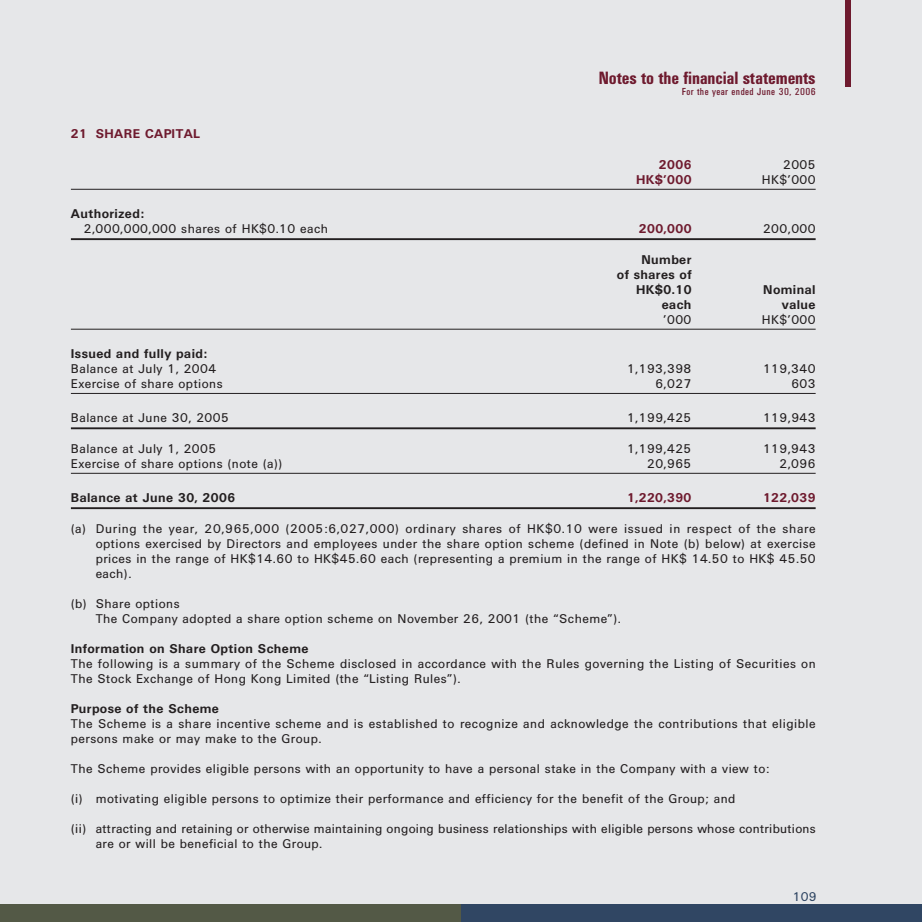
<style>
.page{position:relative;width:922px;height:922px;background:#fff}
.page>*{position:absolute;margin:0;border:0;box-sizing:border-box;transform-origin:0 0}
.t1{font:700 17.5px "Univers Condensed BQ";letter-spacing:-.005em;color:#6e1a2e}
.t2{font:12.5px/15px "Univers BQ";letter-spacing:.035em;color:#231f20}
.t3{font:700 12.5px/15px "Univers BQ";letter-spacing:.035em;color:#231f20;text-align:right}
.t4{font:700 12.5px "Univers BQ";letter-spacing:.035em;color:#6e1a2e}
.t5{font:12.5px "Univers BQ";color:#304663}
.t6{font:10px "Univers Condensed BQ";letter-spacing:.035em;color:#6e1a2e}
</style>
<div class="page">
<div style="left:0;top:0;width:921px;height:921px;background:#e6e7e9"></div>
<div style="left:0;top:904px;width:461px;height:17px;background:#535946"></div>
<div style="left:461px;top:904px;width:460px;height:17px;background:#304663"></div>
<div style="left:845px;top:0;width:5px;height:87px;background:#6e1a2e"></div>
<hr style="left:71px;top:189px;width:744px;height:1px;background:#231f20">
<hr style="left:71px;top:238px;width:744px;height:2px;background:#231f20">
<hr style="left:71px;top:329px;width:744px;height:1px;background:#231f20">
<hr style="left:71px;top:393px;width:744px;height:1px;background:#231f20">
<hr style="left:71px;top:427px;width:744px;height:2px;background:#231f20">
<hr style="left:71px;top:473px;width:744px;height:1px;background:#231f20">
<hr style="left:71px;top:507px;width:744px;height:2px;background:#231f20">
<p class="t4" style="left:71px;top:129px;width:131px">21 SHARE CAPITAL</p>
<h1 class="t1" style="left:598px;top:71px;width:218px">Notes to the financial statements</h1>
<p class="t6" style="left:681px;top:88px;width:135px">For the year ended June 30, 2006</p>
<p class="t4" style="left:658px;top:160px;width:34px">2006</p>
<p class="t2" style="left:782px;top:158px;width:34px">2005</p>
<p class="t4" style="left:636px;top:175px;width:57px">HK$’000</p>
<p class="t2" style="left:761px;top:173px;width:55px">HK$’000</p>
<p class="t3" style="left:71px;top:207px;width:75px">Authorized:</p>
<p class="t2" style="left:84px;top:222px;width:246px">2,000,000,000 shares of HK$0.10 each</p>
<p class="t4" style="left:638px;top:224px;width:54px">200,000</p>
<p class="t2" style="left:762px;top:222px;width:54px">200,000</p>
<p class="t3" style="left:616px;top:253px;width:76px">Number<br>of shares of<br>HK$0.10</p>
<p class="t3" style="left:763px;top:283px;width:54px">Nominal</p>
<p class="t3" style="left:661px;top:298px;width:31px">each</p>
<p class="t3" style="left:781px;top:298px;width:35px">value</p>
<p class="t2" style="left:663px;top:313px;width:29px">’000</p>
<p class="t2" style="left:761px;top:313px;width:55px">HK$’000</p>
<p class="t3" style="left:71px;top:347px;width:138px">Issued and fully paid:</p>
<p class="t2" style="left:71px;top:362px;width:147px">Balance at July 1, 2004</p>
<p class="t2" style="left:627px;top:362px;width:66px">1,193,398</p>
<p class="t2" style="left:762px;top:362px;width:54px">119,340</p>
<p class="t2" style="left:71px;top:377px;width:153px">Exercise of share options</p>
<p class="t2" style="left:655px;top:377px;width:38px">6,027</p>
<p class="t2" style="left:791px;top:377px;width:26px">603</p>
<p class="t2" style="left:71px;top:411px;width:159px">Balance at June 30, 2005</p>
<p class="t2" style="left:627px;top:411px;width:66px">1,199,425</p>
<p class="t2" style="left:762px;top:411px;width:54px">119,943</p>
<p class="t2" style="left:71px;top:442px;width:147px">Balance at July 1, 2005</p>
<p class="t2" style="left:627px;top:442px;width:66px">1,199,425</p>
<p class="t2" style="left:762px;top:442px;width:54px">119,943</p>
<p class="t2" style="left:71px;top:457px;width:213px">Exercise of share options (note (a))</p>
<p class="t2" style="left:647px;top:457px;width:46px">20,965</p>
<p class="t2" style="left:779px;top:457px;width:38px">2,096</p>
<p class="t3" style="left:71px;top:491px;width:166px">Balance at June 30, 2006</p>
<p class="t4" style="left:627px;top:493px;width:66px">1,220,390</p>
<p class="t4" style="left:762px;top:493px;width:54px">122,039</p>
<p class="t2" style="left:96px;top:522px;width:721px;text-align:justify;text-indent:-25px">(a) During the year, 20,965,000 (2005:6,027,000) ordinary shares of HK$0.10 were issued in respect of the share options exercised by Directors and employees under the share option scheme (defined in Note (b) below) at exercise prices in the range of HK$14.60 to HK$45.60 each (representing a premium in the range of HK$ 14.50 to HK$ 45.50 each).</p>
<p class="t2" style="left:96px;top:597px;width:526px;text-indent:-25px">(b) Share options<br>The Company adopted a share option scheme on November 26, 2001 (the “Scheme”).</p>
<p class="t3" style="left:71px;top:642px;width:239px">Information on Share Option Scheme</p>
<p class="t2" style="left:71px;top:657px;width:746px">The following is a summary of the Scheme disclosed in accordance with the Rules governing the Listing of Securities on<br>The Stock Exchange of Hong Kong Limited (the “Listing Rules”).</p>
<p class="t3" style="left:71px;top:702px;width:149px">Purpose of the Scheme</p>
<p class="t2" style="left:71px;top:717px;width:746px">The Scheme is a share incentive scheme and is established to recognize and acknowledge the contributions that eligible persons make or may make to the Group.</p>
<p class="t2" style="left:71px;top:762px;width:699px">The Scheme provides eligible persons with an opportunity to have a personal stake in the Company with a view to:</p>
<p class="t2" style="left:71px;top:792px;width:666px">(i) motivating eligible persons to optimize their performance and efficiency for the benefit of the Group; and</p>
<p class="t2" style="left:96px;top:822px;width:721px;text-indent:-25px">(ii) attracting and retaining or otherwise maintaining ongoing business relationships with eligible persons whose contributions are or will be beneficial to the Group.</p>
<p class="t5" style="left:792px;top:891px;width:25px">109</p>
</div>
